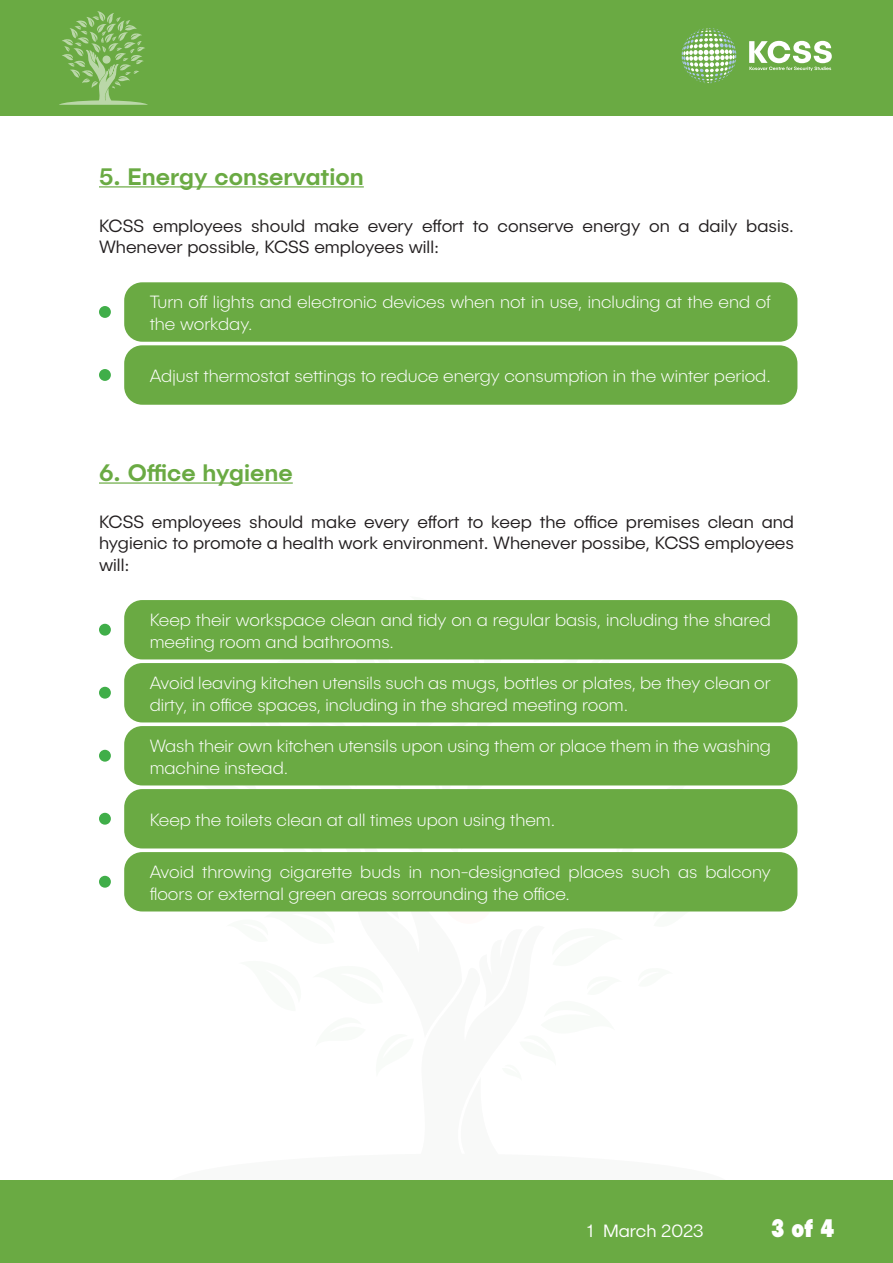
<style>
.page{position:relative;width:893px;height:1263px;background:#fff}
.page>*{position:absolute;margin:0;border:0;box-sizing:border-box;transform-origin:0 0}
.t1{font:900 25.2px "Publica Sans";color:#fff;scale:.83 1}
.t2{font:500 24px "Publica Sans";color:#6aaa43}
.t3{font:200 18px/21.6px "Publica Sans";color:#fff}
.t4{font:300 18px/21.6px "Publica Sans";color:#231f20}
.t5{font:300 18px "Publica Sans";color:#fff}
</style>
<div class="page">
<svg style="left:187px;top:659px;width:524px;height:253px"></svg>
<div style="left:0;top:1180px;width:893px;height:83px;background:#6aaa43"></div>
<hr style="left:99px;top:186px;width:265px;height:1px;background:#6aaa43">
<hr style="left:99px;top:482px;width:194px;height:2px;background:#6aaa43">
<div style="left:124px;top:282px;width:673px;height:60px;background:#6aaa43;border-radius:18px"></div>
<div style="left:99px;top:306px;width:12px;height:12px;background:#40ae49;border-radius:50%"></div>
<div style="left:124px;top:345px;width:673px;height:60px;background:#6aaa43;border-radius:18px"></div>
<div style="left:99px;top:369px;width:12px;height:12px;background:#40ae49;border-radius:50%"></div>
<div style="left:124px;top:600px;width:673px;height:59px;background:#6aaa43;border-radius:18px"></div>
<div style="left:99px;top:624px;width:12px;height:12px;background:#40ae49;border-radius:50%"></div>
<div style="left:124px;top:663px;width:673px;height:59px;background:#6aaa43;border-radius:18px"></div>
<div style="left:99px;top:687px;width:12px;height:12px;background:#40ae49;border-radius:50%"></div>
<div style="left:124px;top:726px;width:673px;height:59px;background:#6aaa43;border-radius:18px"></div>
<div style="left:99px;top:750px;width:12px;height:12px;background:#40ae49;border-radius:50%"></div>
<div style="left:124px;top:789px;width:673px;height:59px;background:#6aaa43;border-radius:18px"></div>
<div style="left:99px;top:813px;width:12px;height:12px;background:#40ae49;border-radius:50%"></div>
<div style="left:124px;top:852px;width:673px;height:59px;background:#6aaa43;border-radius:18px"></div>
<div style="left:99px;top:876px;width:12px;height:12px;background:#40ae49;border-radius:50%"></div>
<div style="left:0;top:0;width:893px;height:116px;background:#6aaa43"></div>
<svg style="left:682px;top:28px;width:54px;height:55px"></svg>
<svg style="left:749px;top:41px;width:83px;height:30px"></svg>
<svg style="left:59px;top:11px;width:89px;height:94px"></svg>
<p class="t2" style="left:99px;top:161px;width:266px">5. Energy conservation</p>
<p class="t4" style="left:99px;top:214px;width:696px">KCSS employees should make every effort to conserve energy on a daily basis.<br>Whenever possible, KCSS employees will:</p>
<p class="t3" style="left:150px;top:291px;width:623px">Turn off lights and electronic devices when not in use, including at the end of the workday.</p>
<p class="t3" style="left:150px;top:365px;width:623px">Adjust thermostat settings to reduce energy consumption in the winter period.</p>
<p class="t2" style="left:99px;top:457px;width:195px">6. Office hygiene</p>
<p class="t4" style="left:99px;top:510px;width:696px;text-align:justify">KCSS employees should make every effort to keep the office premises clean and hygienic to promote a health work environment. Whenever possibe, KCSS employees will:</p>
<p class="t3" style="left:150px;top:608px;width:623px">Keep their workspace clean and tidy on a regular basis, including the shared meeting room and bathrooms.</p>
<p class="t3" style="left:150px;top:671px;width:622px">Avoid leaving kitchen utensils such as mugs, bottles or plates, be they clean or dirty, in office spaces, including in the shared meeting room.</p>
<p class="t3" style="left:150px;top:734px;width:623px">Wash their own kitchen utensils upon using them or place them in the washing machine instead.</p>
<p class="t3" style="left:150px;top:808px;width:407px">Keep the toilets clean at all times upon using them.</p>
<p class="t3" style="left:150px;top:860px;width:622px">Avoid throwing cigarette buds in non-designated places such as balcony floors or external green areas sorrounding the office.</p>
<p class="t5" style="left:587px;top:1220px;width:118px">1 March 2023</p>
<p class="t1" style="left:771px;top:1210px;width:78px">3 of 4</p>
</div>
